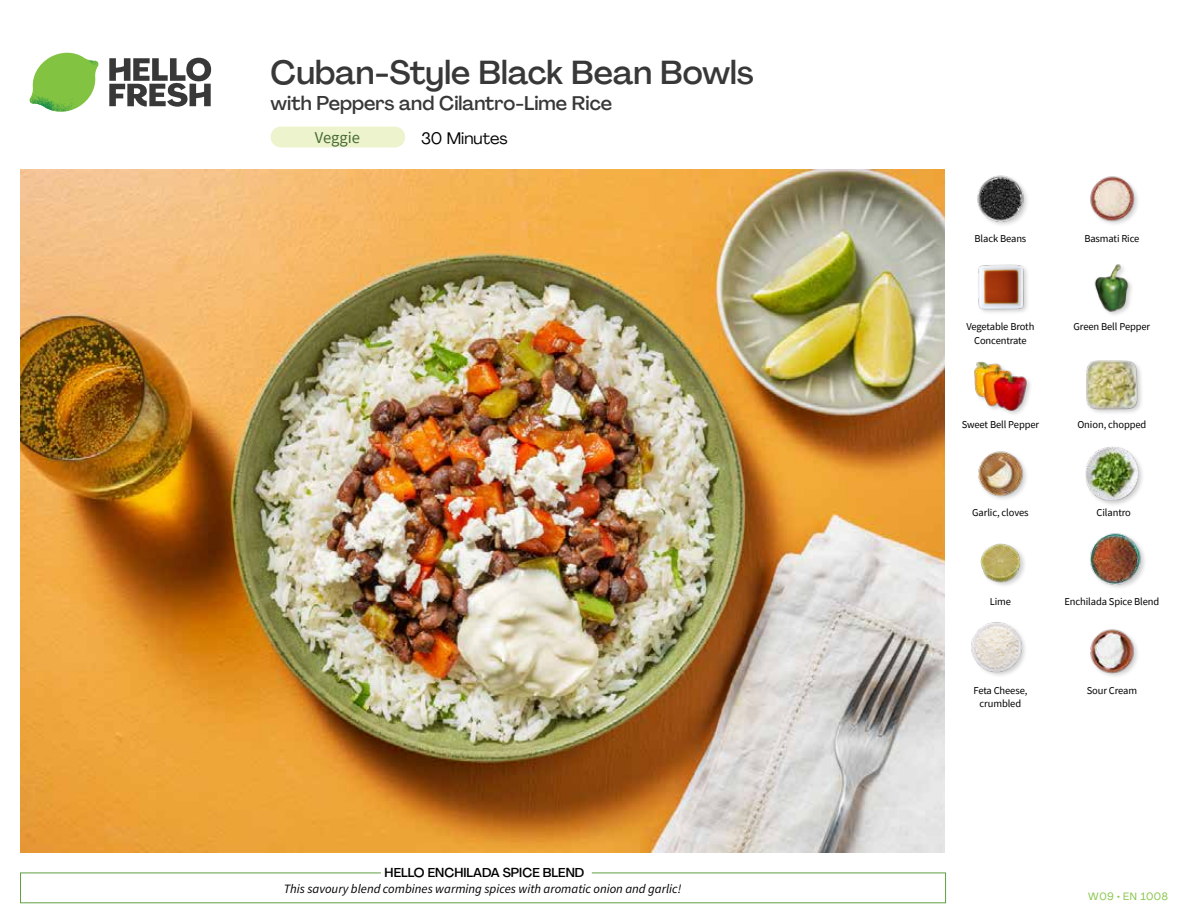
<style>
.page{position:relative;width:1188px;height:918px;background:#fff}
.page>*{position:absolute;margin:0;border:0;box-sizing:border-box;transform-origin:0 0}
.t1{font:500 33px "Agrandir";color:#383839}
.t2{font:500 19.5px "Agrandir";color:#383839}
.t3{font:16.5px "Agrandir";color:#000}
.t4{font:16.5px "Source Sans Pro";color:#476b32}
.t5{font:italic 12.75px "Source Sans Pro";color:#000}
.t6{font:500 12.75px "Agrandir";color:#000}
.t7{font:10.5px "Source Sans Pro";letter-spacing:-.01em;color:#000}
.t8{font:10.5px "Agrandir";letter-spacing:.05em;color:#82c341}
</style>
<div class="page">
<div style="left:271px;top:127px;width:134px;height:20px;background:#edf3cd;border-radius:10px"></div>
<svg style="left:109px;top:57px;width:102px;height:50px"></svg>
<svg style="left:34px;top:53px;width:62px;height:40px"></svg>
<img style="left:67px;top:53px;width:32px;height:26px">
<img style="left:33px;top:75px;width:59px;height:11px">
<img style="left:29px;top:79px;width:61px;height:33px">
<img style="left:65px;top:86px;width:27px;height:25px">
<div style="left:20px;top:873px;width:926px;height:30px;border:1px solid #609f43"></div>
<div style="left:381px;top:865px;width:211px;height:15px;background:#fff"></div>
<img style="left:21px;top:170px;width:924px;height:682px">
<img style="left:1090px;top:629px;width:48px;height:48px">
<img style="left:971px;top:622px;width:54px;height:54px">
<img style="left:1089px;top:533px;width:56px;height:55px">
<img style="left:980px;top:543px;width:43px;height:42px">
<div style="left:1084px;top:446px;width:61px;height:61px;background:#000;opacity:.2"></div>
<img style="left:1085px;top:447px;width:54px;height:53px">
<img style="left:978px;top:451px;width:49px;height:48px">
<div style="left:1085px;top:359px;width:59px;height:56px;background:#000;opacity:.2"></div>
<img style="left:1085px;top:359px;width:53px;height:52px">
<div style="left:973px;top:360px;width:60px;height:57px;background:#000;opacity:.2"></div>
<img style="left:974px;top:360px;width:53px;height:51px">
<img style="left:1094px;top:264px;width:38px;height:51px">
<img style="left:978px;top:264px;width:50px;height:49px">
<img style="left:1090px;top:176px;width:48px;height:48px">
<img style="left:977px;top:175px;width:50px;height:50px">
<h1 class="t1" style="left:271px;top:52px;width:485px">Cuban-Style Black Bean Bowls</h1>
<h2 class="t2" style="left:271px;top:91px;width:343px">with Peppers and Cilantro-Lime Rice</h2>
<h3 class="t4" style="left:315px;top:127px;width:47px">Veggie</h3>
<h3 class="t3" style="left:421px;top:128px;width:88px">30 Minutes</h3>
<p class="t6" style="left:385px;top:864px;width:201px">HELLO ENCHILADA SPICE BLEND</p>
<p class="t5" style="left:284px;top:881px;width:399px">This savoury blend combines warming spices with aromatic onion and garlic!</p>
<p class="t7" style="left:975px;top:231px;width:53px">Black Beans</p>
<p class="t7" style="left:1084px;top:231px;width:57px">Basmati Rice</p>
<p class="t7" style="left:966px;top:320px;width:69px">Vegetable Broth</p>
<p class="t7" style="left:1074px;top:320px;width:78px">Green Bell Pepper</p>
<p class="t7" style="left:974px;top:334px;width:54px">Concentrate</p>
<p class="t7" style="left:962px;top:418px;width:79px">Sweet Bell Pepper</p>
<p class="t7" style="left:1077px;top:418px;width:70px">Onion, chopped</p>
<p class="t7" style="left:972px;top:506px;width:58px">Garlic, cloves</p>
<p class="t7" style="left:1097px;top:506px;width:36px">Cilantro</p>
<p class="t7" style="left:990px;top:595px;width:23px">Lime</p>
<p class="t7" style="left:1064px;top:595px;width:96px">Enchilada Spice Blend</p>
<p class="t7" style="left:973px;top:684px;width:56px">Feta Cheese,</p>
<p class="t7" style="left:1087px;top:684px;width:52px">Sour Cream</p>
<p class="t7" style="left:980px;top:697px;width:43px">crumbled</p>
<p class="t8" style="left:1088px;top:890px;width:81px">W09 • EN 1008</p>
</div>
